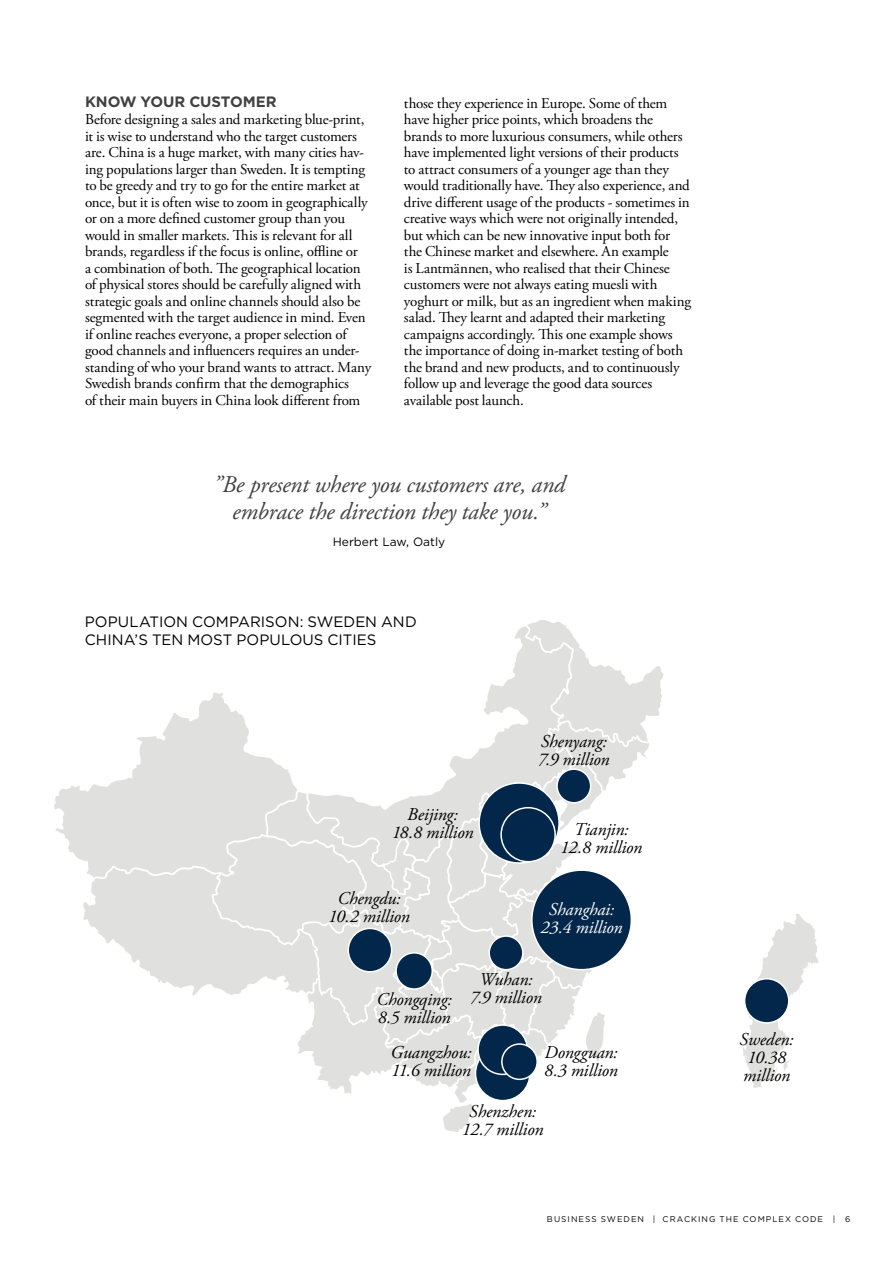
<style>
.page{position:relative;width:893px;height:1263px;background:#fff}
.page>*{position:absolute;margin:0;border:0;box-sizing:border-box;transform-origin:0 0}
.Gissat_citat_2020{font:italic 24px/27px "Adobe Garamond Pro";letter-spacing:-.01em;color:#414042;text-align:center}
.Tabellrubrik_mager{font:italic 18px/18px "Adobe Garamond Pro";letter-spacing:-.005em;color:#000;text-align:center}
.Tabellrubrik_mager-2{font:italic 18px "Adobe Garamond Pro";letter-spacing:-.01em;color:#fff}
.Bröd{font:15px/16.5px "Adobe Garamond Pro";letter-spacing:-.01em;color:#000}
.Tabellrubrik_mager-3{font:15px/18px "Gotham";color:#000}
.Rubrik_mellan{font:700 15px "Gotham";letter-spacing:-.005em;color:#414042}
.Namn_under_citat_202{font:12px "Gotham";color:#000}
.t1{font:8.25px "Gotham";letter-spacing:.125em;color:#000}
</style>
<div class="page">
<svg style="left:743px;top:914px;width:76px;height:174px"></svg>
<div style="left:745px;top:979px;width:44px;height:44px;background:#03274a;border-radius:50%"></div>
<div style="left:744px;top:978px;width:45px;height:46px;border:2px solid #fff;border-radius:50%"></div>
<svg style="left:54px;top:786px;width:29px;height:74px;fill:#e0e1de"></svg>
<svg style="left:83px;top:620px;width:580px;height:512px"></svg>
<div style="left:479px;top:783px;width:80px;height:80px;background:#03274a;border-radius:50%"></div>
<div style="left:478px;top:782px;width:82px;height:82px;border:2px solid #fff;border-radius:50%"></div>
<div style="left:475px;top:1046px;width:55px;height:54px;background:#03274a;border-radius:50%"></div>
<div style="left:475px;top:1045px;width:56px;height:56px;border:2px solid #fff;border-radius:50%"></div>
<div style="left:501px;top:808px;width:54px;height:54px;background:#03274a;border-radius:50%"></div>
<div style="left:500px;top:807px;width:56px;height:55px;border:2px solid #fff;border-radius:50%"></div>
<div style="left:348px;top:928px;width:44px;height:44px;background:#03274a;border-radius:50%"></div>
<div style="left:347px;top:928px;width:45px;height:44px;border:2px solid #fff;border-radius:50%"></div>
<div style="left:396px;top:953px;width:36px;height:36px;background:#03274a;border-radius:50%"></div>
<div style="left:395px;top:952px;width:38px;height:38px;border:2px solid #fff;border-radius:50%"></div>
<div style="left:557px;top:769px;width:34px;height:34px;background:#03274a;border-radius:50%"></div>
<div style="left:556px;top:768px;width:35px;height:35px;border:2px solid #fff;border-radius:50%"></div>
<div style="left:489px;top:936px;width:34px;height:34px;background:#03274a;border-radius:50%"></div>
<div style="left:488px;top:935px;width:36px;height:35px;border:2px solid #fff;border-radius:50%"></div>
<div style="left:532px;top:870px;width:99px;height:100px;background:#03274a;border-radius:50%"></div>
<div style="left:531px;top:869px;width:101px;height:101px;border:2px solid #fff;border-radius:50%"></div>
<div style="left:478px;top:1025px;width:49px;height:49px;background:#03274a;border-radius:50%"></div>
<div style="left:477px;top:1024px;width:51px;height:51px;border:2px solid #fff;border-radius:50%"></div>
<div style="left:502px;top:1044px;width:35px;height:35px;background:#03274a;border-radius:50%"></div>
<div style="left:501px;top:1043px;width:37px;height:37px;border:2px solid #fff;border-radius:50%"></div>
<p class="Rubrik_mellan" style="left:85px;top:91px;width:193px">KNOW YOUR CUSTOMER</p>
<p class="Bröd" style="left:85px;top:112px;width:288px">Before designing a sales and marketing blue-print, it is wise to understand who the target customers are. China is a huge market, with many cities hav&shy;ing populations larger than Sweden. It is tempting to be greedy and try to go for the entire market at once, but it is often wise to zoom in geographically or on a more defined customer group than you would in smaller markets. This is relevant for all brands, regardless if the focus is online, offline or<br>a combination of both. The geographical location of physical stores should be carefully aligned with strategic goals and online channels should also be segmented with the target audience in mind. Even if online reaches everyone, a proper selection of good channels and influencers requires an under&shy;standing of who your brand wants to attract. Many Swedish brands confirm that the demographics<br>of their main buyers in China look different from</p>
<p class="Bröd" style="left:404px;top:95px;width:289px">those they experience in Europe. Some of them have higher price points, which broadens the brands to more luxurious consumers, while others have implemented light versions of their products to attract consumers of a younger age than they would traditionally have. They also experience, and drive different usage of the products - sometimes in creative ways which were not originally intended, but which can be new innovative input both for the Chinese market and elsewhere. An example<br>is Lantmännen, who realised that their Chinese customers were not always eating muesli with yoghurt or milk, but as an ingredient when making salad. They learnt and adapted their marketing campaigns accordingly. This one example shows the importance of doing in-market testing of both the brand and new products, and to continuously follow up and leverage the good data sources available post launch.</p>
<p class="Gissat_citat_2020" style="left:213px;top:472px;width:354px">”Be present where you customers are, and embrace the direction they take you.”</p>
<p class="Namn_under_citat_202" style="left:333px;top:534px;width:114px">Herbert Law, Oatly</p>
<p class="Tabellrubrik_mager-3" style="left:85px;top:613px;width:333px">POPULATION COMPARISON: SWEDEN AND<br>CHINA’S TEN MOST POPULOUS CITIES</p>
<p class="Tabellrubrik_mager" style="left:538px;top:732px;width:73px;text-align:left">Shenyang:<br>7.9 million</p>
<p class="Tabellrubrik_mager" style="left:392px;top:805px;width:83px">Beijing:<br>18.8 million</p>
<p class="Tabellrubrik_mager" style="left:328px;top:889px;width:83px">Chengdu:<br>10.2 million</p>
<p class="Tabellrubrik_mager" style="left:574px;top:821px;width:56px">Tianjin:</p>
<p class="Tabellrubrik_mager" style="left:560px;top:839px;width:84px">12.8 million</p>
<p class="Tabellrubrik_mager-2" style="left:549px;top:898px;width:67px">Shanghai:</p>
<p class="Tabellrubrik_mager-2" style="left:540px;top:916px;width:84px">23.4 million</p>
<p class="Tabellrubrik_mager" style="left:479px;top:971px;width:55px">Wuhan:</p>
<p class="Tabellrubrik_mager" style="left:376px;top:990px;width:77px">Chongqing:</p>
<p class="Tabellrubrik_mager" style="left:470px;top:989px;width:73px">7.9 million</p>
<p class="Tabellrubrik_mager" style="left:378px;top:1008px;width:74px">8.5 million</p>
<p class="Tabellrubrik_mager" style="left:390px;top:1044px;width:83px">Guangzhou:</p>
<p class="Tabellrubrik_mager" style="left:391px;top:1062px;width:81px">11.6 million</p>
<p class="Tabellrubrik_mager" style="left:469px;top:1102px;width:69px">Shenzhen:</p>
<p class="Tabellrubrik_mager" style="left:462px;top:1120px;width:83px">12.7 million</p>
<p class="Tabellrubrik_mager" style="left:544px;top:1044px;width:75px;text-align:left">Dongguan:<br>8.3 million</p>
<p class="Tabellrubrik_mager" style="left:740px;top:1030px;width:56px">Sweden:</p>
<p class="Tabellrubrik_mager" style="left:747px;top:1048px;width:41px">10.38</p>
<p class="Tabellrubrik_mager" style="left:743px;top:1066px;width:49px">million</p>
<p class="t1" style="left:547px;top:1213px;width:305px">BUSINESS SWEDEN | CRACKING THE COMPLEX CODE | 6</p>
</div>
